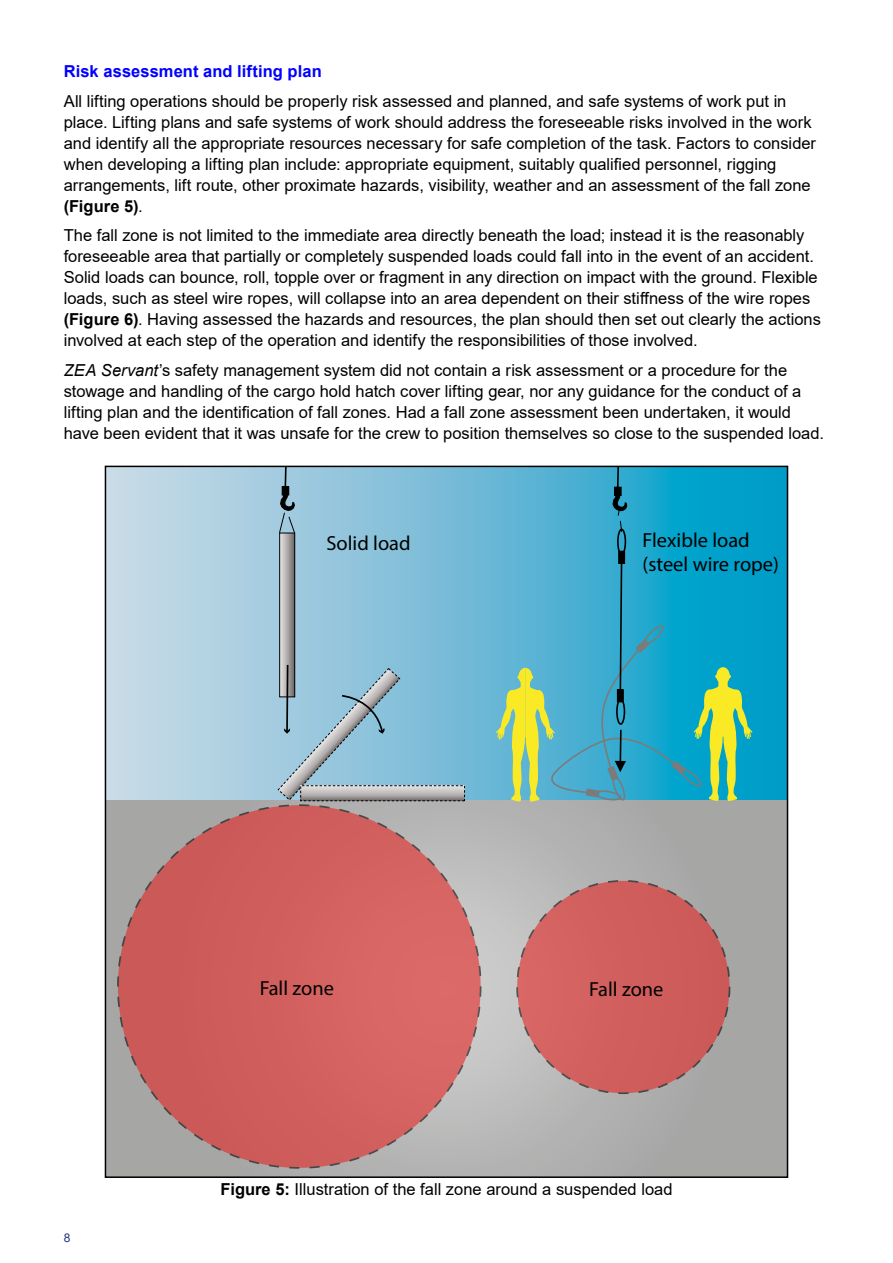
<style>
.page{position:relative;width:893px;height:1263px;background:#fff}
.page>*{position:absolute;margin:0;border:0;box-sizing:border-box;transform-origin:0 0}
.t1{font:20.4px/24.5px "Myriad Pro";color:#000}
._3_0_Main_Body_Text{font:16.5px/21px "Arial MT2";color:#000}
.Figure_caption{font:16.5px "Arial MT2";color:#000}
._2_1_Sub_Header{font:700 16.5px "Arial";letter-spacing:.005em;color:#00f}
.t2{font:12px "Arial MT2";color:#283583}
.s1{font-family:"Arial"}
.s2{font-family:"Arial";font-weight:700}
.s3{font-family:"Arial";font-style:italic}
</style>
<div class="page">
<svg style="left:108px;top:469px;width:677px;height:331px"></svg>
<svg style="left:108px;top:800px;width:677px;height:375px"></svg>
<svg style="left:401px;top:787px;width:62px;height:12px"></svg>
<div style="left:300px;top:785px;width:165px;height:16px;border:1px dashed #000"></div>
<svg style="left:281px;top:535px;width:12px;height:128px"></svg>
<div style="left:279px;top:533px;width:16px;height:164px;border:1px solid #000"></div>
<svg style="left:278px;top:469px;width:18px;height:65px"></svg>
<div style="left:282px;top:487px;width:7px;height:8px;background:#000"></div>
<div style="left:282px;top:486px;width:7px;height:9px;border:1px solid #000"></div>
<div style="left:617px;top:529px;width:9px;height:26px;border:2px solid #000;border-radius:50%"></div>
<svg style="left:612px;top:469px;width:15px;height:64px"></svg>
<svg style="left:277px;top:663px;width:124px;height:138px"></svg>
<svg style="left:496px;top:551px;width:256px;height:251px"></svg>
<div style="left:118px;top:805px;width:363px;height:363px;background:#d05e5c;border-radius:50%"></div>
<div style="left:517px;top:881px;width:212px;height:212px;background:#d05e5c;border-radius:50%"></div>
<h2 class="_2_1_Sub_Header" style="left:64px;top:60px;width:260px">Risk assessment and lifting plan</h2>
<p class="_3_0_Main_Body_Text" style="left:64px;top:90px;width:754px">All lifting operations should be properly risk assessed and planned, and safe systems of work put in place. Lifting plans and safe systems of work should address the foreseeable risks involved in the work and identify all the appropriate resources necessary for safe completion of the task. Factors to consider <span class="s1">when developing a lifting plan include: appropriate equipment, suitably qualified personnel, rigging </span>arrangements, lift route, other proximate hazards, visibility, weather and an assessment of the fall zone <span class="s2">(Figure 5)</span>.</p>
<p class="_3_0_Main_Body_Text" style="left:64px;top:225px;width:759px">The fall zone is not limited to the immediate area directly beneath the load; instead it is the reasonably foreseeable area that partially or completely suspended loads could fall into in the event of an accident.<br>Solid loads can bounce, roll, topple over or fragment in any direction on impact with the ground. Flexible <span class="s1">loads, such as steel wire ropes, will collapse into an area dependent on their stiffness of the wire ropes </span><span class="s2">(Figure 6)</span>. Having assessed the hazards and resources, the plan should then set out clearly the actions involved at each step of the operation and identify the responsibilities of those involved.</p>
<p class="_3_0_Main_Body_Text" style="left:64px;top:359px;width:762px"><span class="s3">ZEA Servant</span>’s safety management system did not contain a risk assessment or a procedure for the stowage and handling of the cargo hold hatch cover lifting gear, nor any guidance for the conduct of a <span class="s1">lifting plan and the identification of fall zones. Had a fall zone assessment been undertaken, it would </span>have been evident that it was unsafe for the crew to position themselves so close to the suspended load.</p>
<p class="t1" style="left:326px;top:531px;width:86px">Solid load</p>
<p class="t1" style="left:643px;top:528px;width:138px">Flexible load (steel wire rope)</p>
<p class="t1" style="left:260px;top:975px;width:76px">Fall zone</p>
<p class="t1" style="left:589px;top:977px;width:76px">Fall zone</p>
<p class="t2" style="left:64px;top:1229px;width:8px">8</p>
<p class="Figure_caption" style="left:220px;top:1178px;width:454px"><span class="s2">Figure 5:</span> Illustration of the fall zone around a suspended load</p>
</div>
